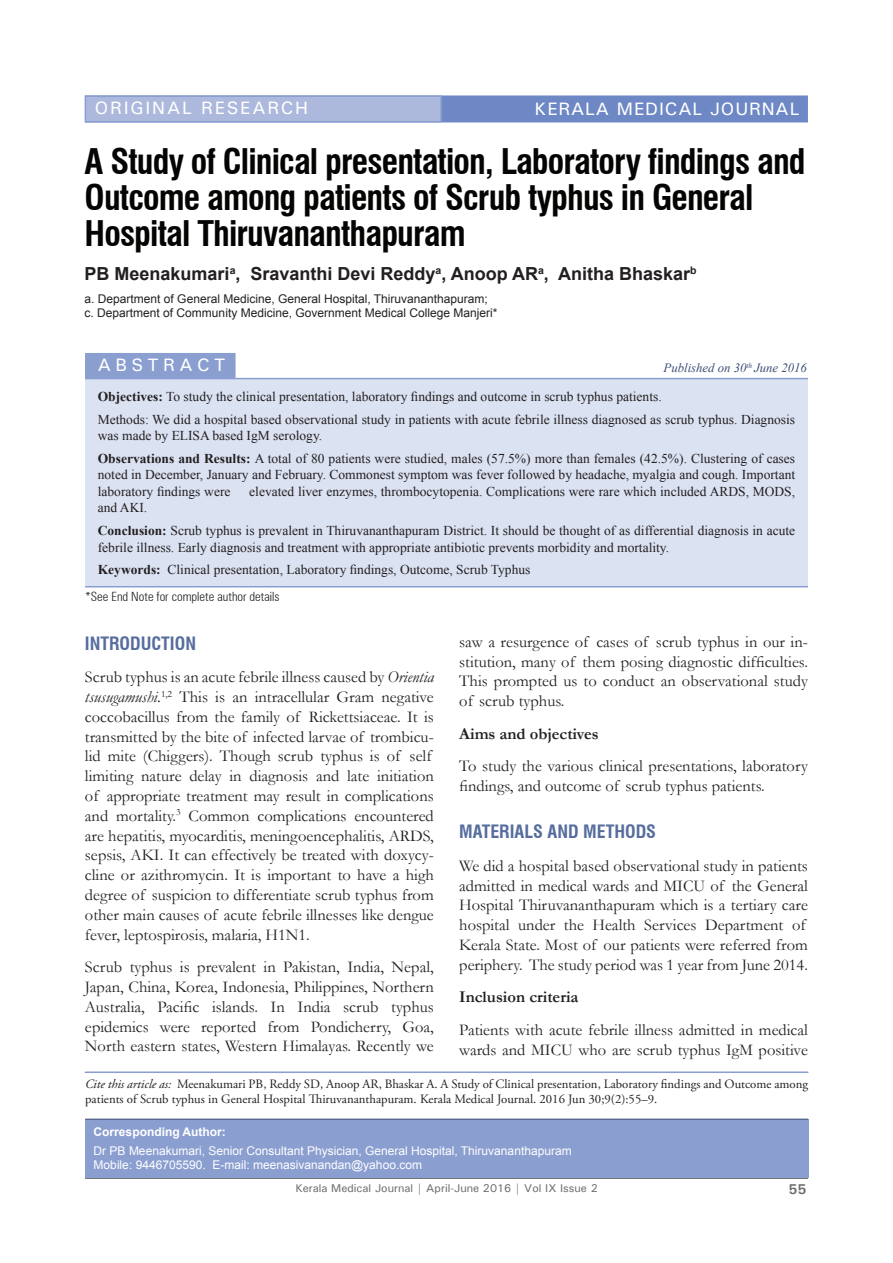
<style>
.page{position:relative;width:893px;height:1263px;background:#fff}
.page>*{position:absolute;margin:0;border:0;box-sizing:border-box;transform-origin:0 0}
.t1{font:700 condensed 34.5px/36px "Swiss 721 BT";letter-spacing:-.025em;color:#040503}
.Title_Name{font:700 18px "Arial";color:#231f20}
.Head_1{font:700 condensed 18px "Swiss 721 BT";color:#566d9e}
.t2{font:500 18px "Univers";letter-spacing:.05em;color:#fff}
.t3{font:500 18px "Univers";letter-spacing:.1em;color:#fff}
.t4{font:500 18px "Univers";letter-spacing:.25em;color:#fff}
.Para_1{font:16.5px/19.8px "Garamond";color:#231f20}
.Para_1-2{font:700 16.5px "Garamond";color:#231f20}
.t5{font:700 14.25px "Univers";color:#6c6d70}
.Abstract{font:13.5px/16.5px "Times New Roman";color:#231f20}
.t6{font:12.75px/15.3px "Adobe Garamond Pro";color:#231f20}
.t7{font:300 condensed 12.75px "Zurich BT";color:#231f20}
.t8{font:italic 12.75px "Times New Roman";color:#3e4f77}
.Title_Name-2{font:12px/14.4px "Arial";color:#231f20}
.Corresponding_Author{font:12px/14.4px "Arial";color:#fff}
.t9{font:700 12px "Arial";color:#fff}
.t10{font:500 11.25px "Univers";color:#6c6d70}
.s1{font-weight:700}
.s2{font-style:italic}
</style>
<div class="page">
<hr style="left:85px;top:1178px;width:723px;height:1px;background:#57585a">
<div style="left:85px;top:95px;width:723px;height:27px;background:#6d88c5;border:2px solid #6d88c5"></div>
<div style="left:85px;top:95px;width:357px;height:27px;background:#acb8dc;border:2px solid #8b9ed0"></div>
<div style="left:85px;top:1119px;width:723px;height:59px;background:#8b9ed0"></div>
<hr style="left:85px;top:1119px;width:723px;height:1px;background:#3e4f77">
<div style="left:85px;top:353px;width:151px;height:26px;background:#8b9ed0"></div>
<div style="left:85px;top:379px;width:723px;height:207px;background:#dbe2f2"></div>
<hr style="left:85px;top:378px;width:723px;height:1px;background:#8b9ed0">
<hr style="left:85px;top:586px;width:723px;height:1px;background:#8b9ed0">
<hr style="left:85px;top:1071px;width:723px;height:2px;background:#8b9ed0">
<p class="t3" style="left:95px;top:97px;width:215px">ORIGINAL RESEARCH</p>
<p class="t2" style="left:534px;top:97px;width:266px">KERALA MEDICAL JOURNAL</p>
<p class="t1" style="left:85px;top:143px;width:722px">A Study of Clinical presentation, Laboratory findings and<br>Outcome among patients of Scrub typhus in General<br>Hospital Thiruvananthapuram</p>
<p class="Title_Name" style="left:85px;top:262px;width:614px">PB Meenakumari<sup>a</sup>, Sravanthi Devi Reddy<sup>a</sup>, Anoop AR<sup>a</sup>, Anitha Bhaskar<sup>b</sup></p>
<p class="Title_Name-2" style="left:85px;top:292px;width:414px">a. Department of General Medicine, General Hospital, Thiruvananthapuram; c. Department of Community Medicine, Government Medical College Manjeri*</p>
<p class="t4" style="left:98px;top:354px;width:129px">ABSTRACT</p>
<p class="Abstract" style="left:98px;top:388px;width:565px"><span class="s1">Objectives:</span> To study the clinical presentation, laboratory findings and outcome in scrub typhus patients.</p>
<p class="Abstract" style="left:98px;top:411px;width:699px">Methods: We did a hospital based observational study in patients with acute febrile illness diagnosed as scrub typhus. Diagnosis was made by ELISA based IgM serology.</p>
<p class="Abstract" style="left:98px;top:450px;width:699px;text-align:justify"><span class="s1">Observations and Results:</span> A total of 80 patients were studied, males (57.5%) more than females (42.5%). Clustering of cases noted in December, January and February. Commonest symptom was fever followed by headache, myalgia and cough. Important laboratory findings were</p>
<p class="t8" style="left:664px;top:359px;width:145px">Published on 30<sup>th</sup> June 2016</p>
<p class="Abstract" style="left:249px;top:483px;width:547px">elevated liver enzymes, thrombocytopenia. Complications were rare which included ARDS, MODS,</p>
<p class="Abstract" style="left:98px;top:499px;width:51px">and AKI.</p>
<p class="Abstract" style="left:98px;top:522px;width:699px"><span class="s1">Conclusion:</span> Scrub typhus is prevalent in Thiruvananthapuram District. It should be thought of as differential diagnosis in acute febrile illness. Early diagnosis and treatment with appropriate antibiotic prevents morbidity and mortality.</p>
<p class="Abstract" style="left:98px;top:561px;width:434px"><span class="s1">Keywords:</span> Clinical presentation, Laboratory findings, Outcome, Scrub Typhus</p>
<p class="t7" style="left:85px;top:588px;width:196px">*See End Note for complete author details</p>
<p class="Head_1" style="left:85px;top:632px;width:113px">INTRODUCTION</p>
<p class="Para_1" style="left:85px;top:667px;width:350px">Scrub typhus is an acute febrile illness caused by <span class="s2">Orientia tsusugamushi.</span><sup>1,2</sup> This is an intracellular Gram negative coccobacillus from the family of Rickettsiaceae. It is transmitted by the bite of infected larvae of trombicu&shy;lid mite (Chiggers). Though scrub typhus is of self limiting nature delay in diagnosis and late initiation of appropriate treatment may result in complications and mortality.<sup>3</sup> Common complications encountered are hepatitis, myocarditis, meningoencephalitis, ARDS, sepsis, AKI. It can effectively be treated with doxycy&shy;cline or azithromycin. It is important to have a high degree of suspicion to differentiate scrub typhus from other main causes of acute febrile illnesses like dengue fever, leptospirosis, malaria, H1N1.</p>
<p class="Para_1" style="left:85px;top:957px;width:350px;text-align:justify">Scrub typhus is prevalent in Pakistan, India, Nepal, Japan, China, Korea, Indonesia, Philippines, Northern Australia, Pacific islands. In India scrub typhus epidemics were reported from Pondicherry, Goa, North eastern states, Western Himalayas. Recently we</p>
<p class="Para_1" style="left:459px;top:631px;width:350px;text-align:justify">saw a resurgence of cases of scrub typhus in our in&shy;stitution, many of them posing diagnostic difficulties.<br>This prompted us to conduct an observational study of scrub typhus.</p>
<p class="Para_1-2" style="left:459px;top:722px;width:141px">Aims and objectives</p>
<p class="Para_1" style="left:459px;top:756px;width:350px">To study the various clinical presentations, laboratory findings, and outcome of scrub typhus patients.</p>
<p class="Head_1" style="left:459px;top:821px;width:198px">MATERIALS AND METHODS</p>
<p class="Para_1" style="left:459px;top:855px;width:350px">We did a hospital based observational study in patients admitted in medical wards and MICU of the General Hospital Thiruvananthapuram which is a tertiary care hospital under the Health Services Department of Kerala State. Most of our patients were referred from periphery. The study period was 1 year from June 2014.</p>
<p class="Para_1-2" style="left:459px;top:986px;width:121px">Inclusion criteria</p>
<p class="Para_1" style="left:459px;top:1019px;width:350px">Patients with acute febrile illness admitted in medical wards and MICU who are scrub typhus IgM positive</p>
<p class="t6" style="left:85px;top:1076px;width:724px"><span class="s2">Cite this article as:</span> Meenakumari PB, Reddy SD, Anoop AR, Bhaskar A. A Study of Clinical presentation, Laboratory findings and Outcome among patients of Scrub typhus in General Hospital Thiruvananthapuram. Kerala Medical Journal. 2016 Jun 30;9(2):55–9.</p>
<p class="t9" style="left:94px;top:1124px;width:134px">Corresponding Author:</p>
<p class="Corresponding_Author" style="left:94px;top:1144px;width:479px">Dr PB Meenakumari, Senior Consultant Physician, General Hospital, Thiruvananthapuram<br>Mobile: 9446705590. E-mail: meenasivanandan@yahoo.com</p>
<p class="t10" style="left:295px;top:1181px;width:304px">Kerala Medical Journal | April-June 2016 | Vol IX Issue 2</p>
<p class="t5" style="left:789px;top:1180px;width:19px">55</p>
</div>
